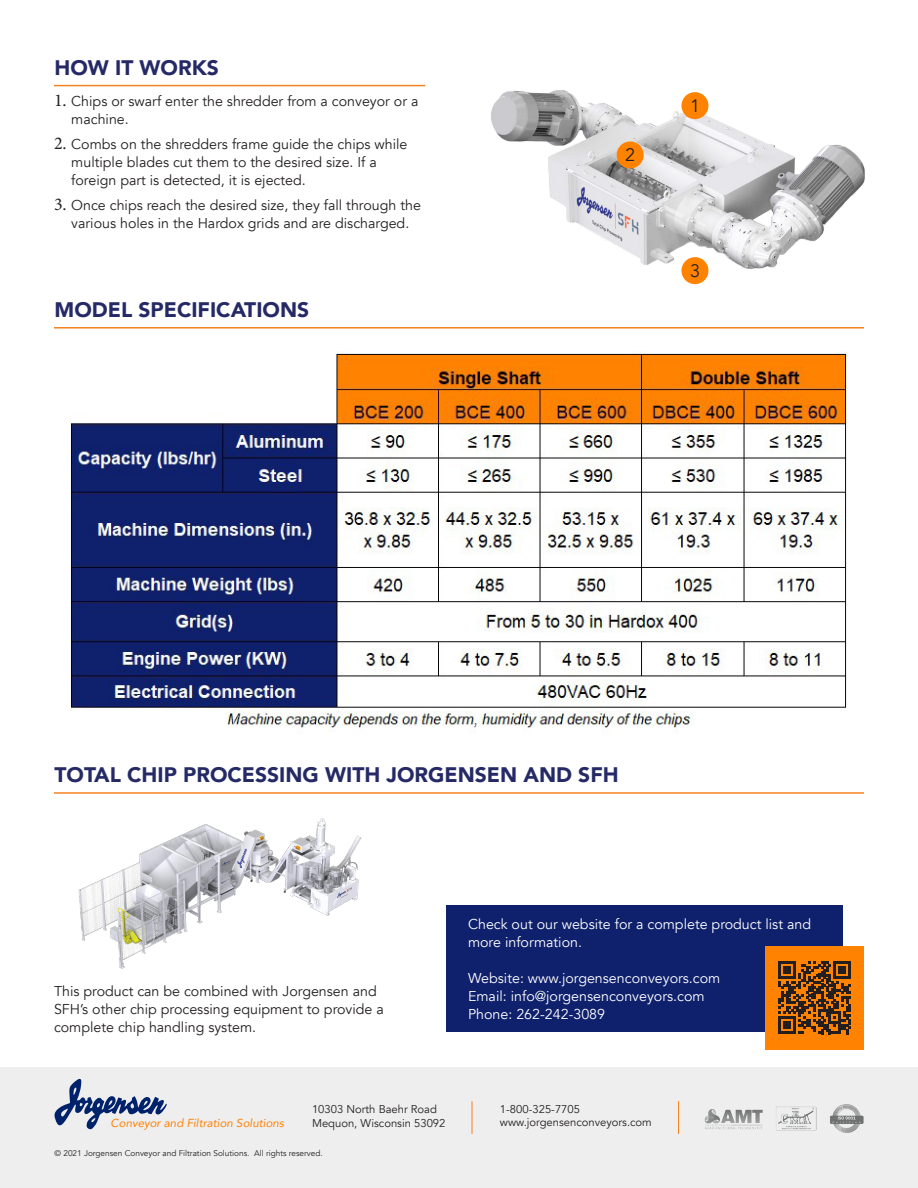
<style>
.page{position:relative;width:918px;height:1188px;background:#fff}
.page>*{position:absolute;margin:0;border:0;box-sizing:border-box;transform-origin:0 0}
.t1{font:900 21px "Avenir";color:#252a66}
.t2{font:18px "Avenir";color:#231f20}
.t3{font:14.25px/18px "Avenir";color:#231f20}
.t4{font:14.25px/18px "Avenir";color:#fff}
.t5{font:italic 11.55px "Avenir";color:#ff8200}
.t6{font:11.25px "Avenir";color:#231f20}
.t7{font:8.25px "Avenir";color:#231f20}
.s1{font-family:"Minion Pro";font-size:18px}
</style>
<div class="page">
<div style="left:0;top:1067px;width:918px;height:121px;background:#eeeeef"></div>
<svg style="left:55px;top:1079px;width:112px;height:50px"></svg>
<img style="left:704px;top:1109px;width:59px;height:20px">
<img style="left:776px;top:1106px;width:41px;height:25px">
<img style="left:830px;top:1104px;width:34px;height:29px">
<hr style="left:472px;top:1101px;width:1px;height:33px;background:#f58220">
<hr style="left:678px;top:1101px;width:1px;height:33px;background:#f58220">
<hr style="left:54px;top:85px;width:371px;height:1px;background:#f58220">
<hr style="left:54px;top:792px;width:810px;height:2px;background:#f58220">
<img style="left:78px;top:818px;width:284px;height:151px">
<div style="left:447px;top:905px;width:396px;height:127px;background:#0f206c"></div>
<div style="left:765px;top:946px;width:99px;height:104px;background:#ff8300"></div>
<svg style="left:778px;top:961px;width:73px;height:73px"></svg>
<img style="left:71px;top:352px;width:776px;height:378px">
<hr style="left:54px;top:327px;width:810px;height:2px;background:#f58220">
<img style="left:491px;top:90px;width:374px;height:194px">
<div style="left:681px;top:92px;width:27px;height:27px;background:#ff8300;border-radius:50%"></div>
<div style="left:681px;top:257px;width:27px;height:27px;background:#ff8300;border-radius:50%"></div>
<div style="left:617px;top:141px;width:27px;height:27px;background:#ff8300;border-radius:50%"></div>
<p class="t1" style="left:55px;top:50px;width:166px">HOW IT WORKS</p>
<p class="t3" style="left:71px;top:93px;width:349px;text-indent:-17px"><span class="s1">1.</span> Chips or swarf enter the shredder from a conveyor or a machine.</p>
<p class="t3" style="left:71px;top:136px;width:338px;text-indent:-17px"><span class="s1">2.</span> Combs on the shredders frame guide the chips while multiple blades cut them to the desired size. If a foreign part is detected, it is ejected.</p>
<p class="t3" style="left:54px;top:196px;width:368px;text-align:center"><span class="s1">3.</span> Once chips reach the desired size, they fall through the various holes in the Hardox grids and are discharged.</p>
<p class="t1" style="left:55px;top:292px;width:256px">MODEL SPECIFICATIONS</p>
<p class="t2" style="left:625px;top:144px;width:12px">2</p>
<p class="t2" style="left:690px;top:95px;width:12px">1</p>
<p class="t2" style="left:690px;top:260px;width:12px">3</p>
<p class="t1" style="left:55px;top:757px;width:566px">TOTAL CHIP PROCESSING WITH JORGENSEN AND SFH</p>
<p class="t3" style="left:54px;top:983px;width:331px">This product can be combined with Jorgensen and<br>SFH’s other chip processing equipment to provide a complete chip handling system.</p>
<p class="t4" style="left:468px;top:915px;width:345px">Check out our website for a complete product list and more information.</p>
<p class="t4" style="left:468px;top:969px;width:254px">Website: www.jorgensenconveyors.com</p>
<p class="t4" style="left:468px;top:987px;width:238px">Email: info@jorgensenconveyors.com</p>
<p class="t4" style="left:468px;top:1005px;width:139px">Phone: 262-242-3089</p>
<p class="t5" style="left:111px;top:1116px;width:175px">Conveyor and Filtration Solutions</p>
<p class="t6" style="left:312px;top:1103px;width:127px">10303 North Baehr Road</p>
<p class="t6" style="left:312px;top:1116px;width:135px">Mequon, Wisconsin 53092</p>
<p class="t7" style="left:55px;top:1148px;width:270px">© 2021 Jorgensen Conveyor and Filtration Solutions. All rights reserved.</p>
<p class="t6" style="left:500px;top:1102px;width:82px">1-800-325-7705</p>
<p class="t6" style="left:500px;top:1116px;width:153px">www.jorgensenconveyors.com</p>
</div>
